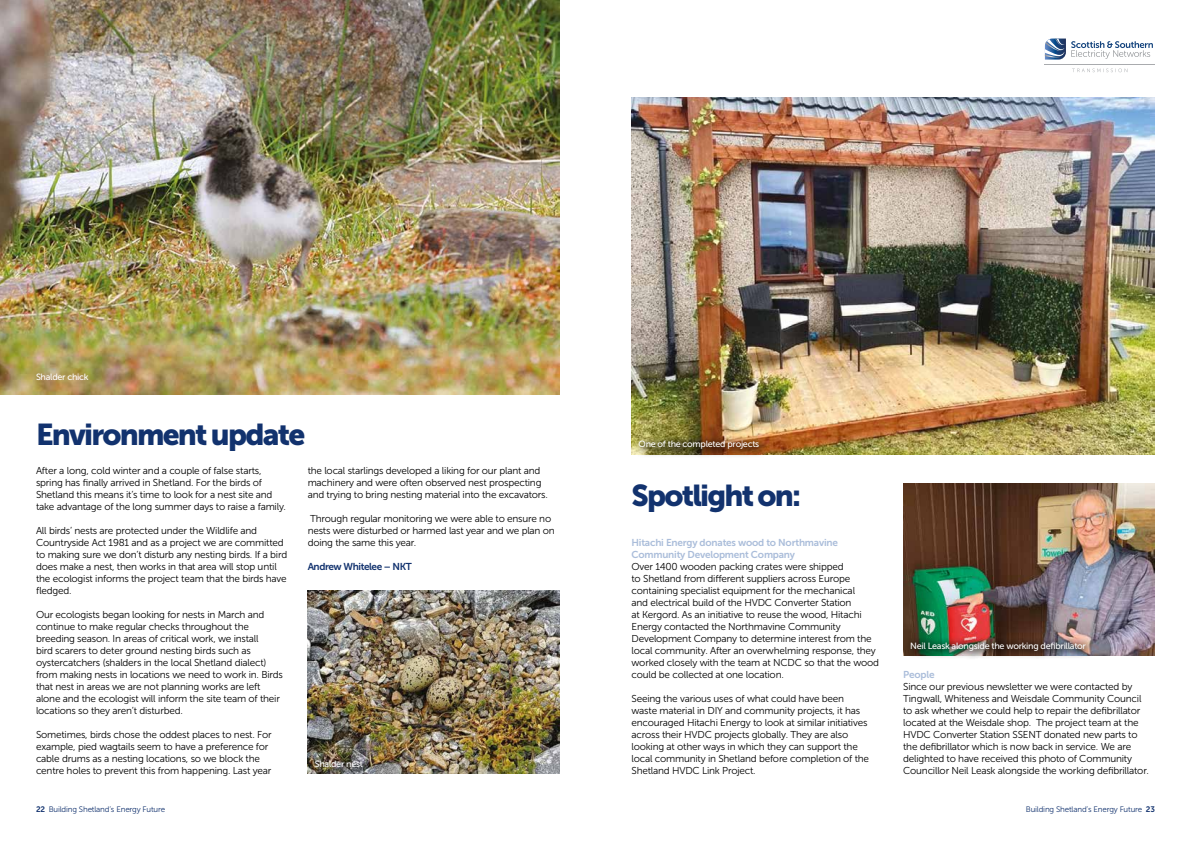
<style>
.page{position:relative;width:1191px;height:842px;background:#fff}
.page>*{position:absolute;margin:0;border:0;box-sizing:border-box;transform-origin:0 0}
.t1{font:30px "Museo Sans 900";letter-spacing:-.06em;color:#12326e}
.t2{font:10px/12px "Museo Sans 300";letter-spacing:-.02em;color:#000}
.t3{font:10px/12px "Museo Sans 700";letter-spacing:-.02em;color:#aabdda}
.t4{font:10px "Museo Sans 700";letter-spacing:-.04em;color:#12326e}
.t5{font:9px "Museo Sans 500";letter-spacing:-.03em;color:#fff}
.t6{font:8px "Museo Sans 300";letter-spacing:-.02em;color:#12326e}
.s1{font-family:"Museo Sans 700"}
</style>
<div class="page">
<img style="left:903px;top:483px;width:252px;height:173px">
<svg style="left:1072px;top:68px;width:55px;height:4px"></svg>
<hr style="left:1044px;top:64px;width:111px;height:1px;background:#a9abae">
<svg style="left:1045px;top:39px;width:107px;height:21px"></svg>
<img style="left:0;top:0;width:559px;height:394px">
<img style="left:308px;top:591px;width:251px;height:183px">
<img style="left:631px;top:97px;width:524px;height:357px">
<div style="left:904px;top:635px;width:192px;height:26px;background:#000;opacity:.75"></div>
<div style="left:632px;top:434px;width:138px;height:25px;background:#000;opacity:.75"></div>
<p class="t5" style="left:36px;top:372px;width:54px">Shalder chick</p>
<h1 class="t1" style="left:36px;top:417px;width:271px">Environment update</h1>
<p class="t2" style="left:36px;top:464px;width:251px">After a long, cold winter and a couple of false starts, spring has finally arrived in Shetland. For the birds of Shetland this means it’s time to look for a nest site and take advantage of the long summer days to raise a family.</p>
<p class="t2" style="left:36px;top:524px;width:253px">All birds’ nests are protected under the Wildlife and Countryside Act 1981 and as a project we are committed to making sure we don’t disturb any nesting birds. If a bird does make a nest, then works in that area will stop until the ecologist informs the project team that the birds have fledged.</p>
<p class="t2" style="left:36px;top:608px;width:248px">Our ecologists began looking for nests in March and continue to make regular checks throughout the breeding season. In areas of critical work, we install<br>bird scarers to deter ground nesting birds such as oystercatchers (shalders in the local Shetland dialect) from making nests in locations we need to work in. Birds that nest in areas we are not planning works are left alone and the ecologist will inform the site team of their locations so they aren’t disturbed.</p>
<p class="t2" style="left:36px;top:728px;width:237px">Sometimes, birds chose the oddest places to nest. For example, pied wagtails seem to have a preference for cable drums as a nesting locations, so we block the centre holes to prevent this from happening. Last year</p>
<p class="t2" style="left:308px;top:464px;width:242px">the local starlings developed a liking for our plant and machinery and were often observed nest prospecting and trying to bring nesting material into the excavators.</p>
<p class="t2" style="left:308px;top:512px;width:249px">Through regular monitoring we were able to ensure no nests were disturbed or harmed last year and we plan on doing the same this year.</p>
<p class="t4" style="left:308px;top:561px;width:106px">Andrew Whitelee – NKT</p>
<p class="t5" style="left:315px;top:758px;width:50px">Shalder nest</p>
<p class="t5" style="left:638px;top:439px;width:122px">One of the completed projects</p>
<h1 class="t1" style="left:631px;top:478px;width:171px">Spotlight on:</h1>
<p class="t3" style="left:631px;top:536px;width:208px">Hitachi Energy donates wood to Northmavine<br>Community Development Company</p>
<p class="t2" style="left:631px;top:560px;width:249px">Over 1400 wooden packing crates were shipped<br>to Shetland from different suppliers across Europe containing specialist equipment for the mechanical<br>and electrical build of the HVDC Converter Station<br>at Kergord. As an initiative to reuse the wood, Hitachi Energy contacted the Northmavine Community Development Company to determine interest from the local community. After an overwhelming response, they worked closely with the team at NCDC so that the wood could be collected at one location.</p>
<p class="t2" style="left:631px;top:692px;width:239px">Seeing the various uses of what could have been waste material in DIY and community projects, it has encouraged Hitachi Energy to look at similar initiatives across their HVDC projects globally. They are also looking at other ways in which they can support the local community in Shetland before completion of the Shetland HVDC Link Project.</p>
<p class="t5" style="left:910px;top:641px;width:177px">Neil Leask alongside the working defibrillator</p>
<p class="t3" style="left:903px;top:668px;width:33px">People</p>
<p class="t2" style="left:903px;top:680px;width:247px">Since our previous newsletter we were contacted by Tingwall, Whiteness and Weisdale Community Council to ask whether we could help to repair the defibrillator located at the Weisdale shop. The project team at the HVDC Converter Station SSENT donated new parts to the defibrillator which is now back in service. We are delighted to have received this photo of Community Councillor Neil Leask alongside the working defibrillator.</p>
<p class="t6" style="left:36px;top:805px;width:131px"><span class="s1">22</span> Building Shetland’s Energy Future</p>
<p class="t6" style="left:1025px;top:805px;width:131px">Building Shetland’s Energy Future <span class="s1">23</span></p>
</div>
